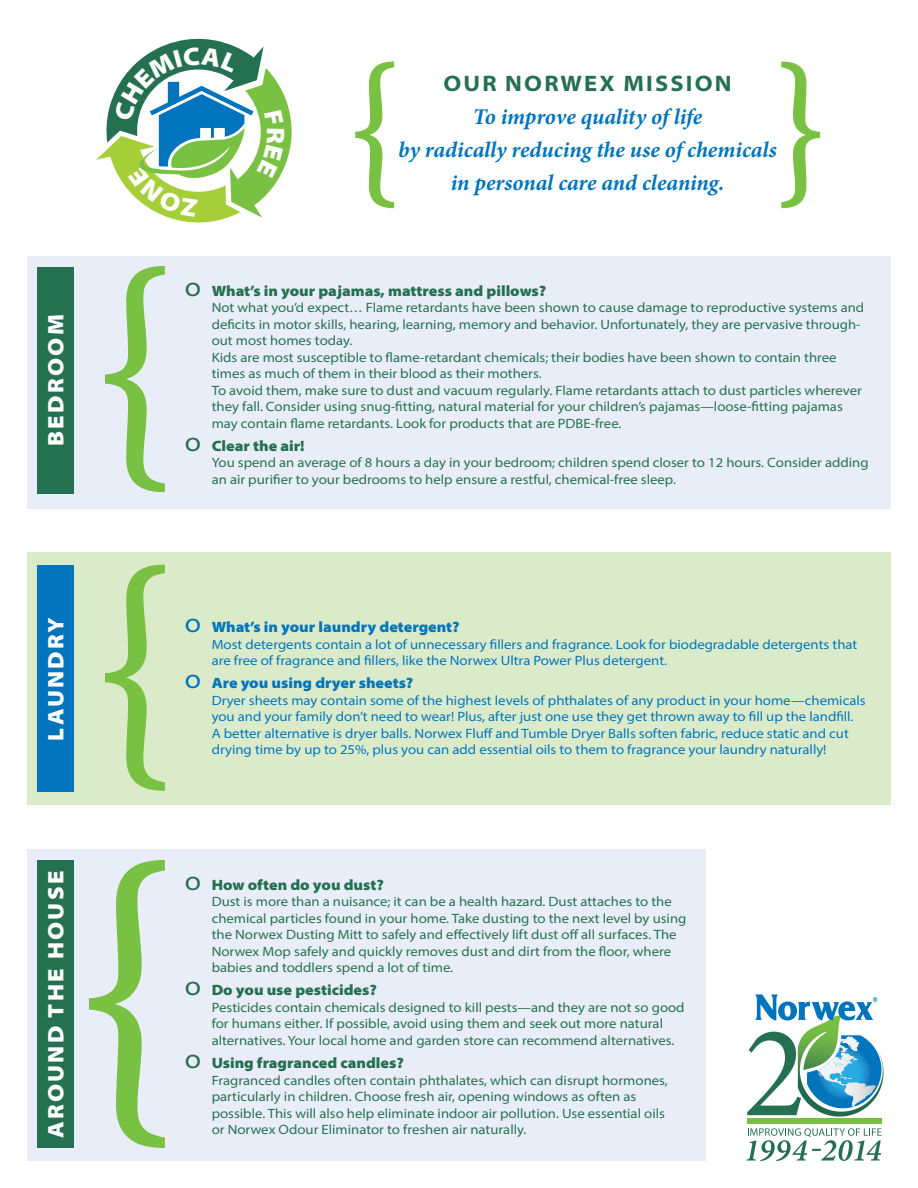
<style>
.page{position:relative;width:918px;height:1188px;background:#fff}
.page>*{position:absolute;margin:0;border:0;box-sizing:border-box;transform-origin:0 0}
.t1{font:italic 700 22.5px/33px "Minion Pro";letter-spacing:-.005em;color:#0174bc;text-align:center}
.t2{font:900 semi-expanded 22.5px "Myriad Pro";letter-spacing:.1em;color:#fff}
.t3{font:700 semi-expanded 22.5px "Myriad Pro";letter-spacing:.095em;color:#247050}
.t4{font:900 semi-expanded 15px "Myriad Pro";color:#247050}
.t5{font:900 semi-expanded 15px "Myriad Pro";color:#0174bc}
.t6{font:semi-expanded 13.5px/16.5px "Myriad Pro";color:#247050}
.t7{font:semi-expanded 13.5px/16.5px "Myriad Pro";color:#0174bc}
.s1{font-weight:400;font-size:27px}
</style>
<div class="page">
<div style="left:27px;top:256px;width:864px;height:253px;background:#e8edf7"></div>
<div style="left:27px;top:850px;width:678px;height:311px;background:#e8edf7"></div>
<div style="left:27px;top:552px;width:864px;height:253px;background:#dbebca"></div>
<div style="left:37px;top:267px;width:36px;height:227px;background:#247050"></div>
<div style="left:37px;top:861px;width:36px;height:287px;background:#247050"></div>
<div style="left:37px;top:565px;width:36px;height:227px;background:#0174bc"></div>
<svg style="left:105px;top:266px;width:60px;height:227px"></svg>
<svg style="left:355px;top:61px;width:40px;height:148px"></svg>
<svg style="left:781px;top:61px;width:40px;height:148px"></svg>
<svg style="left:89px;top:860px;width:76px;height:288px"></svg>
<svg style="left:105px;top:564px;width:60px;height:227px"></svg>
<svg style="left:747px;top:994px;width:137px;height:123px"></svg>
<svg style="left:746px;top:1128px;width:135px;height:33px"></svg>
<div style="left:747px;top:1118px;width:135px;height:6px;background:#79c142"></div>
<svg style="left:96px;top:38px;width:196px;height:185px"></svg>
<h1 class="t2" style="left:41px;top:446px;width:133px;rotate:-90deg">BEDROOM</h1>
<h1 class="t2" style="left:41px;top:741px;width:125px;rotate:-90deg">LAUNDRY</h1>
<h1 class="t2" style="left:41px;top:1138px;width:269px;rotate:-90deg">AROUND THE HOUSE</h1>
<h1 class="t3" style="left:443px;top:69px;width:290px">OUR NORWEX MISSION</h1>
<h1 class="t1" style="left:398px;top:100px;width:380px">To improve quality of life<br>by radically reducing the use of chemicals in personal care and cleaning.</h1>
<p class="t4" style="left:185px;top:280px;width:363px"><span class="s1">o</span> What’s in your pajamas, mattress and pillows?</p>
<p class="t6" style="left:212px;top:299px;width:654px">Not what you’d expect… Flame retardants have been shown to cause damage to reproductive systems and deficits in motor skills, hearing, learning, memory and behavior. Unfortunately, they are pervasive through&shy;out most homes today.<br>Kids are most susceptible to flame-retardant chemicals; their bodies have been shown to contain three times as much of them in their blood as their mothers.<br>To avoid them, make sure to dust and vacuum regularly. Flame retardants attach to dust particles wherever they fall. Consider using snug-fitting, natural material for your children’s pajamas—loose-fitting pajamas may contain flame retardants. Look for products that are PDBE-free.</p>
<p class="t4" style="left:185px;top:436px;width:121px"><span class="s1">o</span> Clear the air!</p>
<p class="t6" style="left:212px;top:454px;width:658px">You spend an average of 8 hours a day in your bedroom; children spend closer to 12 hours. Consider adding an air purifier to your bedrooms to help ensure a restful, chemical-free sleep.</p>
<p class="t5" style="left:185px;top:617px;width:277px"><span class="s1">o</span> What’s in your laundry detergent?</p>
<p class="t7" style="left:212px;top:636px;width:647px">Most detergents contain a lot of unnecessary fillers and fragrance. Look for biodegradable detergents that are free of fragrance and fillers, like the Norwex Ultra Power Plus detergent.</p>
<p class="t5" style="left:185px;top:673px;width:230px"><span class="s1">o</span> Are you using dryer sheets?</p>
<p class="t7" style="left:212px;top:692px;width:655px">Dryer sheets may contain some of the highest levels of phthalates of any product in your home—chemicals you and your family don’t need to wear! Plus, after just one use they get thrown away to fill up the landfill.<br>A better alternative is dryer balls. Norwex Fluff and Tumble Dryer Balls soften fabric, reduce static and cut drying time by up to 25%, plus you can add essential oils to them to fragrance your laundry naturally!</p>
<p class="t4" style="left:185px;top:874px;width:201px"><span class="s1">o</span> How often do you dust?</p>
<p class="t6" style="left:212px;top:893px;width:476px">Dust is more than a nuisance; it can be a health hazard. Dust attaches to the chemical particles found in your home. Take dusting to the next level by using the Norwex Dusting Mitt to safely and effectively lift dust off all surfaces. The Norwex Mop safely and quickly removes dust and dirt from the floor, where babies and toddlers spend a lot of time.</p>
<p class="t4" style="left:185px;top:980px;width:194px"><span class="s1">o</span> Do you use pesticides?</p>
<p class="t6" style="left:212px;top:999px;width:474px">Pesticides contain chemicals designed to kill pests—and they are not so good for humans either. If possible, avoid using them and seek out more natural alternatives. Your local home and garden store can recommend alternatives.</p>
<p class="t4" style="left:185px;top:1053px;width:221px"><span class="s1">o</span> Using fragranced candles?</p>
<p class="t6" style="left:212px;top:1072px;width:458px">Fragranced candles often contain phthalates, which can disrupt hormones, particularly in children. Choose fresh air, opening windows as often as possible. This will also help eliminate indoor air pollution. Use essential oils or Norwex Odour Eliminator to freshen air naturally.</p>
</div>
